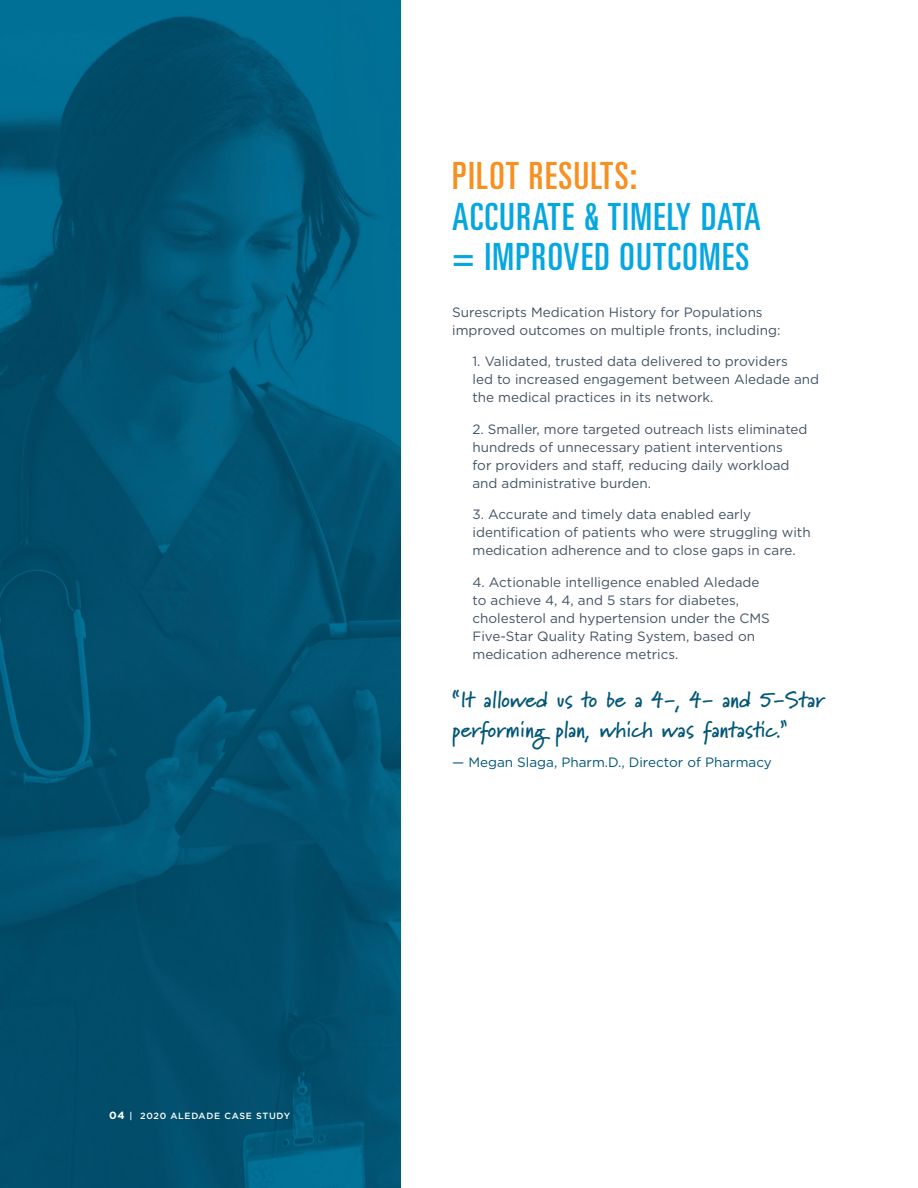
<style>
.page{position:relative;width:918px;height:1188px;background:#fff}
.page>*{position:absolute;margin:0;border:0;box-sizing:border-box;transform-origin:0 0}
.t1{font:ultra-condensed 37.5px/40.5px "Univers LT Std";letter-spacing:.04em;color:#06a7e0}
.t2{font:ultra-condensed 37.5px "Univers LT Std";letter-spacing:.04em;color:#f79020}
.t3{font:700 22.5px/30px "Marydale";color:#005677}
.t4{font:13.5px/18px "Gotham";color:#425364}
.t5{font:13.5px "Gotham";color:#005677}
.t6{font:500 9px "Gotham";letter-spacing:.08em;color:#fff}
.s1{font-weight:700;font-size:10.5px}
</style>
<div class="page">
<img style="left:0;top:0;width:401px;height:1188px">
<p class="t6" style="left:109px;top:1110px;width:183px"><span class="s1">04</span> | 2020 ALEDADE CASE STUDY</p>
<h1 class="t2" style="left:452px;top:154px;width:186px">PILOT RESULTS:</h1>
<h1 class="t1" style="left:452px;top:196px;width:310px">ACCURATE &amp; TIMELY DATA = IMPROVED OUTCOMES</h1>
<p class="t4" style="left:452px;top:303px;width:330px">Surescripts Medication History for Populations improved outcomes on multiple fronts, including:</p>
<p class="t4" style="left:472px;top:352px;width:348px">1. Validated, trusted data delivered to providers<br>led to increased engagement between Aledade and the medical practices in its network.</p>
<p class="t4" style="left:472px;top:420px;width:337px">2. Smaller, more targeted outreach lists eliminated hundreds of unnecessary patient interventions<br>for providers and staff, reducing daily workload and administrative burden.</p>
<p class="t4" style="left:472px;top:505px;width:340px">3. Accurate and timely data enabled early identification of patients who were struggling with medication adherence and to close gaps in care.</p>
<p class="t4" style="left:472px;top:573px;width:299px">4. Actionable intelligence enabled Aledade to achieve 4, 4, and 5 stars for diabetes, cholesterol and hypertension under the CMS Five-Star Quality Rating System, based on medication adherence metrics.</p>
<h2 class="t3" style="left:452px;top:684px;width:374px">“It allowed us to be a 4-, 4- and 5-Star performing plan, which was fantastic.”</h2>
<p class="t5" style="left:452px;top:754px;width:321px">— Megan Slaga, Pharm.D., Director of Pharmacy</p>
</div>
